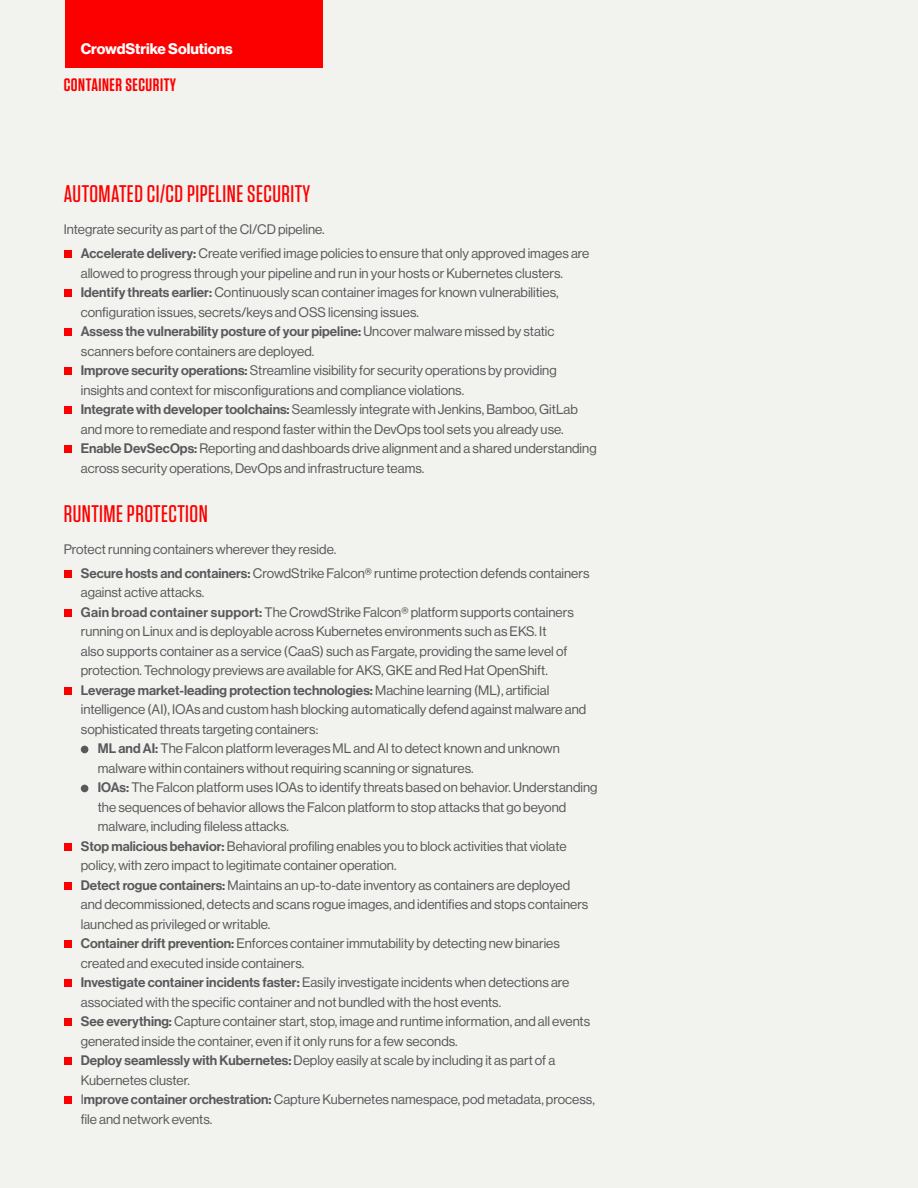
<style>
.page{position:relative;width:918px;height:1188px;background:#f2f2ee}
.page>*{position:absolute;margin:0;border:0;box-sizing:border-box;transform-origin:0 0}
.t1{font:500 24px "Tungsten";letter-spacing:.02em;color:#fc0000}
.t2{font:600 18px "Tungsten";letter-spacing:.03em;color:#fc0000}
.t3{font:700 15px "Haas Grot Disp 75";color:#fff}
.t4{font:13.5px/19.5px "Haas Grot Disp 55 Roman";color:#58595b}
.s1{font-family:"Haas Grot Disp 65";font-weight:500}
</style>
<div class="page">
<div style="left:65px;top:0;width:258px;height:68px;background:#fc0000"></div>
<div style="left:64px;top:250px;width:7px;height:8px;background:#fc0000"></div>
<div style="left:64px;top:289px;width:7px;height:8px;background:#fc0000"></div>
<div style="left:64px;top:328px;width:7px;height:8px;background:#fc0000"></div>
<div style="left:64px;top:367px;width:7px;height:8px;background:#fc0000"></div>
<div style="left:64px;top:406px;width:7px;height:8px;background:#fc0000"></div>
<div style="left:64px;top:445px;width:7px;height:8px;background:#fc0000"></div>
<div style="left:64px;top:570px;width:7px;height:8px;background:#fc0000"></div>
<div style="left:64px;top:609px;width:7px;height:8px;background:#fc0000"></div>
<div style="left:64px;top:687px;width:7px;height:8px;background:#fc0000"></div>
<div style="left:81px;top:746px;width:7px;height:7px;background:#58595b;border-radius:50%"></div>
<div style="left:81px;top:785px;width:7px;height:7px;background:#58595b;border-radius:50%"></div>
<div style="left:64px;top:843px;width:7px;height:8px;background:#fc0000"></div>
<div style="left:64px;top:882px;width:7px;height:8px;background:#fc0000"></div>
<div style="left:64px;top:941px;width:7px;height:7px;background:#fc0000"></div>
<div style="left:64px;top:980px;width:7px;height:7px;background:#fc0000"></div>
<div style="left:64px;top:1019px;width:7px;height:7px;background:#fc0000"></div>
<div style="left:64px;top:1058px;width:7px;height:7px;background:#fc0000"></div>
<div style="left:64px;top:1097px;width:7px;height:7px;background:#fc0000"></div>
<p class="t3" style="left:81px;top:39px;width:153px">CrowdStrike Solutions</p>
<p class="t2" style="left:64px;top:75px;width:114px">CONTAINER SECURITY</p>
<p class="t1" style="left:64px;top:181px;width:248px">AUTOMATED CI/CD PIPELINE SECURITY</p>
<p class="t4" style="left:64px;top:220px;width:262px">Integrate security as part of the CI/CD pipeline.</p>
<p class="t4" style="left:81px;top:244px;width:510px"><span class="s1">Accelerate delivery:</span> Create verified image policies to ensure that only approved images are allowed to progress through your pipeline and run in your hosts or Kubernetes clusters.</p>
<p class="t4" style="left:81px;top:283px;width:479px"><span class="s1">Identify threats earlier:</span> Continuously scan container images for known vulnerabilities, configuration issues, secrets/keys and OSS licensing issues.</p>
<p class="t4" style="left:81px;top:322px;width:475px"><span class="s1">Assess the vulnerability posture of your pipeline:</span> Uncover malware missed by static scanners before containers are deployed.</p>
<p class="t4" style="left:81px;top:361px;width:477px"><span class="s1">Improve security operations:</span> Streamline visibility for security operations by providing insights and context for misconfigurations and compliance violations.</p>
<p class="t4" style="left:81px;top:400px;width:499px"><span class="s1">Integrate with developer toolchains:</span> Seamlessly integrate with Jenkins, Bamboo, GitLab and more to remediate and respond faster within the DevOps tool sets you already use.</p>
<p class="t4" style="left:81px;top:439px;width:517px"><span class="s1">Enable DevSecOps:</span> Reporting and dashboards drive alignment and a shared understanding across security operations, DevOps and infrastructure teams.</p>
<p class="t1" style="left:64px;top:501px;width:145px">RUNTIME PROTECTION</p>
<p class="t4" style="left:64px;top:540px;width:274px">Protect running containers wherever they reside.</p>
<p class="t4" style="left:81px;top:563px;width:510px"><span class="s1">Secure hosts and containers:</span> CrowdStrike Falcon® runtime protection defends containers against active attacks.</p>
<p class="t4" style="left:81px;top:602px;width:495px"><span class="s1">Gain broad container support:</span> The CrowdStrike Falcon® platform supports containers running on Linux and is deployable across Kubernetes environments such as EKS. It<br>also supports container as a service (CaaS) such as Fargate, providing the same level of protection. Technology previews are available for AKS, GKE and Red Hat OpenShift.</p>
<p class="t4" style="left:81px;top:680px;width:507px"><span class="s1">Leverage market-leading protection technologies:</span> Machine learning (ML), artificial intelligence (AI), IOAs and custom hash blocking automatically defend against malware and sophisticated threats targeting containers:</p>
<p class="t4" style="left:98px;top:739px;width:464px"><span class="s1">ML and AI:</span> The Falcon platform leverages ML and AI to detect known and unknown malware within containers without requiring scanning or signatures.</p>
<p class="t4" style="left:98px;top:778px;width:501px"><span class="s1">IOAs:</span> The Falcon platform uses IOAs to identify threats based on behavior. Understanding the sequences of behavior allows the Falcon platform to stop attacks that go beyond malware, including fileless attacks.</p>
<p class="t4" style="left:81px;top:836px;width:487px"><span class="s1">Stop malicious behavior:</span> Behavioral profiling enables you to block activities that violate policy, with zero impact to legitimate container operation.</p>
<p class="t4" style="left:81px;top:875px;width:509px"><span class="s1">Detect rogue containers:</span> Maintains an up-to-date inventory as containers are deployed and decommissioned, detects and scans rogue images, and identifies and stops containers launched as privileged or writable.</p>
<p class="t4" style="left:81px;top:934px;width:481px"><span class="s1">Container drift prevention:</span> Enforces container immutability by detecting new binaries created and executed inside containers.</p>
<p class="t4" style="left:81px;top:973px;width:490px"><span class="s1">Investigate container incidents faster:</span> Easily investigate incidents when detections are associated with the specific container and not bundled with the host events.</p>
<p class="t4" style="left:81px;top:1012px;width:511px"><span class="s1">See everything:</span> Capture container start, stop, image and runtime information, and all events generated inside the container, even if it only runs for a few seconds.</p>
<p class="t4" style="left:81px;top:1051px;width:476px"><span class="s1">Deploy seamlessly with Kubernetes:</span> Deploy easily at scale by including it as part of a<br>Kubernetes cluster.</p>
<p class="t4" style="left:81px;top:1090px;width:516px">I<span class="s1">mprove container orchestration:</span> Capture Kubernetes namespace, pod metadata, process, file and network events.</p>
</div>
